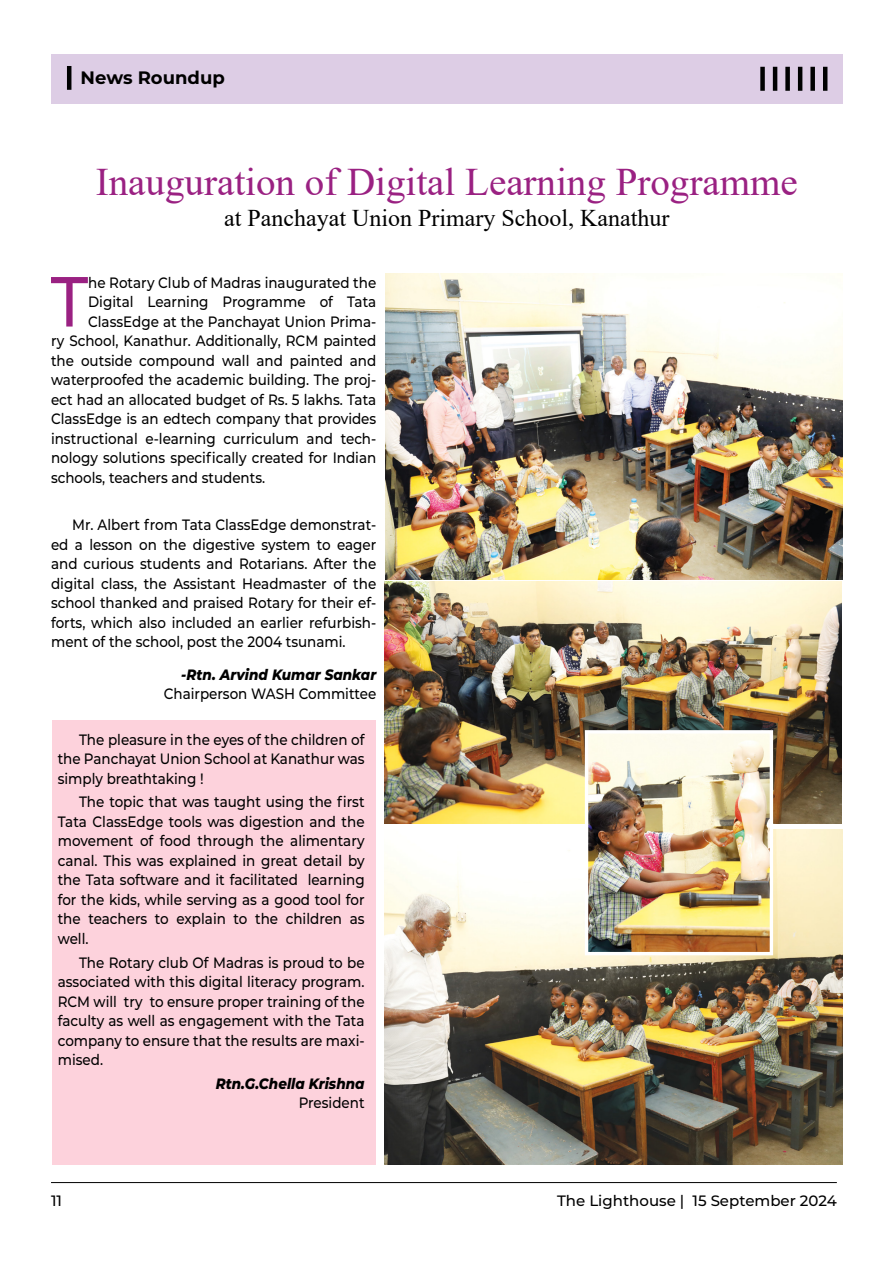
<style>
.page{position:relative;width:893px;height:1263px;background:#fff}
.page>*{position:absolute;margin:0;border:0;box-sizing:border-box;transform-origin:0 0}
.t1{font:500 70.65px "Montserrat";color:#9a2182;scale:.9 1}
.t2{font:39px "Times New Roman";color:#9a2182}
.t3{font:24px "Times New Roman";color:#000}
.t4{font:700 18px "Montserrat";color:#000}
.t5{font:500 15px/19.5px "Montserrat";color:#000;text-align:justify;scale:.9 1}
.t6{font:italic 800 15px "Montserrat";color:#000;scale:.9 1}
.t7{font:500 15px "Montserrat";color:#000}
</style>
<div class="page">
<hr style="left:51px;top:1182px;width:786px;height:1px;background:#000">
<div style="left:51px;top:54px;width:791px;height:50px;background:#ddcde5"></div>
<hr style="left:67px;top:66px;width:4px;height:24px;background:#000101">
<div style="left:760px;top:67px;width:5px;height:24px;background:#000101"></div>
<hr style="left:773px;top:67px;width:4px;height:24px;background:#000101">
<div style="left:785px;top:67px;width:5px;height:24px;background:#000101"></div>
<hr style="left:798px;top:67px;width:4px;height:24px;background:#000101">
<div style="left:810px;top:67px;width:5px;height:24px;background:#000101"></div>
<hr style="left:823px;top:67px;width:4px;height:24px;background:#000101">
<div style="left:52px;top:720px;width:324px;height:445px;background:#fdd2dc"></div>
<img style="left:384px;top:582px;width:457px;height:242px">
<img style="left:384px;top:829px;width:458px;height:335px">
<img style="left:386px;top:273px;width:456px;height:306px">
<img style="left:589px;top:734px;width:180px;height:217px">
<div style="left:585px;top:730px;width:188px;height:225px;border:3px solid #fff"></div>
<p class="t4" style="left:81px;top:64px;width:146px">News Roundup</p>
<h2 class="t2" style="left:96px;top:155px;width:703px">Inauguration of Digital Learning Programme</h2>
<h3 class="t3" style="left:224px;top:201px;width:447px">at Panchayat Union Primary School, Kanathur</h3>
<h1 class="t1" style="left:51px;top:252px;width:43px">T</h1>
<p class="t5" style="left:88px;top:272px;width:322px">he Rotary Club of Madras inaugurated the</p>
<p class="t5" style="left:88px;top:291px;width:322px">Digital Learning Programme of Tata</p>
<p class="t5" style="left:88px;top:311px;width:322px">ClassEdge at the Panchayat Union Prima-</p>
<p class="t5" style="left:51px;top:330px;width:363px">ry School, Kanathur. Additionally, RCM painted</p>
<p class="t5" style="left:51px;top:350px;width:363px">the outside compound wall and painted and</p>
<p class="t5" style="left:51px;top:369px;width:363px">waterproofed the academic building. The proj-</p>
<p class="t5" style="left:51px;top:389px;width:363px">ect had an allocated budget of Rs. 5 lakhs. Tata</p>
<p class="t5" style="left:51px;top:408px;width:363px">ClassEdge is an edtech company that provides</p>
<p class="t5" style="left:51px;top:428px;width:363px">instructional e-learning curriculum and tech-</p>
<p class="t5" style="left:51px;top:447px;width:363px">nology solutions specifically created for Indian</p>
<p class="t5" style="left:51px;top:467px;width:240px">schools, teachers and students.</p>
<p class="t5" style="left:51px;top:514px;width:363px;text-indent:21px">Mr. Albert from Tata ClassEdge demonstrat&shy;ed a lesson on the digestive system to eager and curious students and Rotarians. After the digital class, the Assistant Headmaster of the school thanked and praised Rotary for their ef&shy;forts, which also included an earlier refurbish&shy;ment of the school, post the 2004 tsunami.</p>
<p class="t6" style="left:181px;top:663px;width:218px">-Rtn. Arvind Kumar Sankar</p>
<p class="t5" style="left:164px;top:684px;width:238px">Chairperson WASH Committee</p>
<p class="t5" style="left:58px;top:729px;width:342px;text-indent:21px">The pleasure in the eyes of the children of the Panchayat Union School at Kanathur was simply breathtaking !</p>
<p class="t5" style="left:58px;top:792px;width:343px;text-indent:21px">The topic that was taught using the first Tata ClassEdge tools was digestion and the movement of food through the alimentary canal. This was explained in great detail by the Tata software and it facilitated learning for the kids, while serving as a good tool for the teachers to explain to the children as well.</p>
<p class="t5" style="left:58px;top:952px;width:343px;text-indent:21px">The Rotary club Of Madras is proud to be associated with this digital literacy program.<br>RCM will try to ensure proper training of the faculty as well as engagement with the Tata company to ensure that the results are maxi&shy;mised.</p>
<p class="t6" style="left:216px;top:1072px;width:167px">Rtn.G.Chella Krishna</p>
<p class="t5" style="left:299px;top:1093px;width:75px">President</p>
<p class="t7" style="left:51px;top:1190px;width:13px">11</p>
<p class="t7" style="left:557px;top:1190px;width:281px">The Lighthouse | 15 September 2024</p>
</div>
